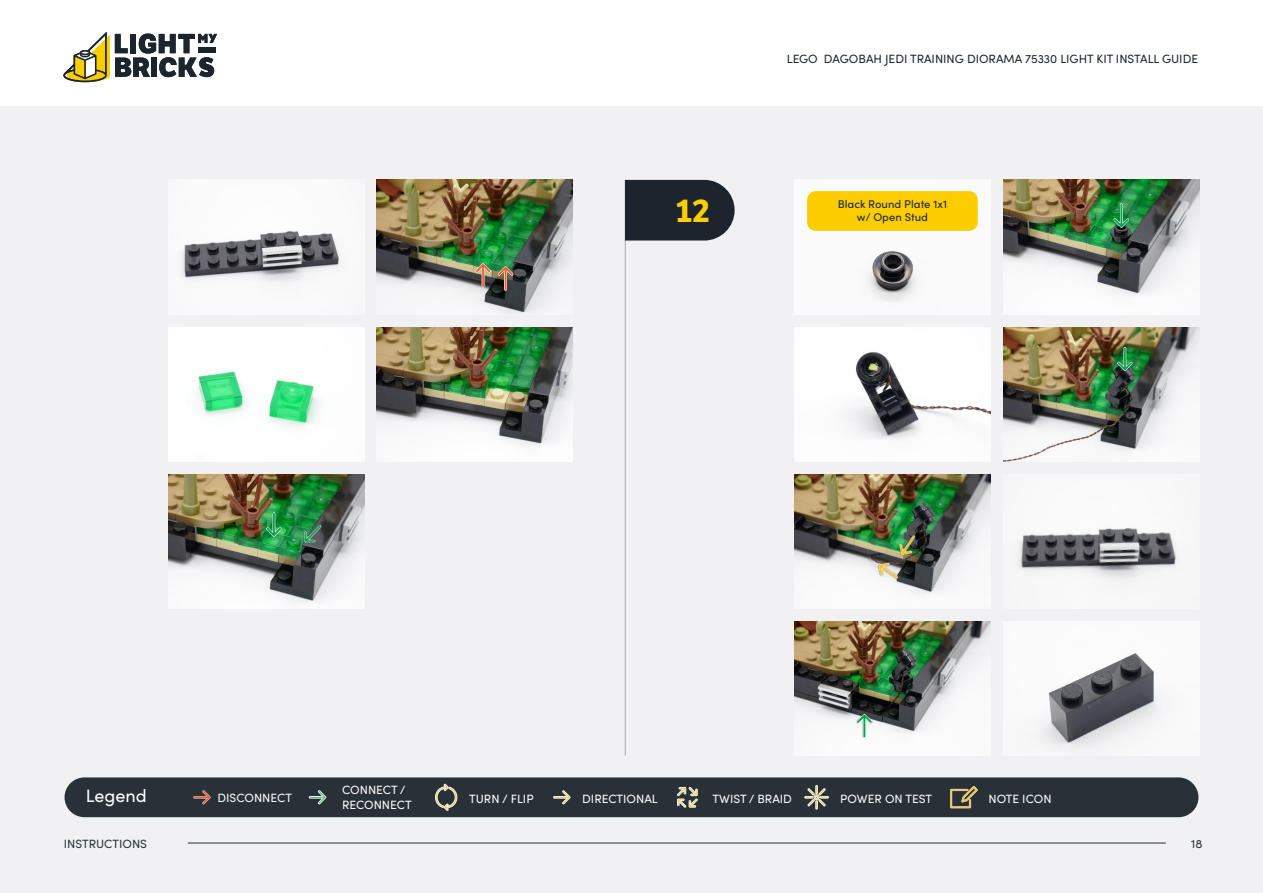
<style>
.page{position:relative;width:1263px;height:893px;background:#fff}
.page>*{position:absolute;margin:0;border:0;box-sizing:border-box;transform-origin:0 0}
.t1{font:700 31.5px "LFT Etica";color:#ffcd03}
.t2{font:18px "Sofia Pro";color:#fff}
.t3{font:12px/14.4px "Sofia Pro";color:#fff}
.t4{font:12px "Sofia Pro";color:#1c252d}
.t5{font:12px "Sofia Pro";color:#283038}
.t6{font:500 11.25px/13.5px "Sofia Pro";color:#283038;text-align:center}
</style>
<div class="page">
<svg style="left:63px;top:32px;width:154px;height:50px"></svg>
<div style="left:0;top:106px;width:1263px;height:787px;background:#f1f1f3"></div>
<hr style="left:188px;top:843px;width:978px;height:1px;background:#283038">
<img style="left:183px;top:182px;width:156px;height:97px">
<img style="left:794px;top:327px;width:196px;height:134px">
<img style="left:377px;top:180px;width:196px;height:133px">
<img style="left:168px;top:327px;width:196px;height:134px">
<img style="left:1003px;top:180px;width:196px;height:134px">
<img style="left:377px;top:327px;width:196px;height:134px">
<img style="left:1003px;top:327px;width:196px;height:134px">
<img style="left:168px;top:474px;width:196px;height:134px">
<img style="left:794px;top:474px;width:196px;height:134px">
<hr style="left:625px;top:180px;width:1px;height:576px;background:#000">
<div style="left:65px;top:777px;width:1133px;height:40px;background:#283038;border-radius:20px"></div>
<svg style="left:193px;top:790px;width:18px;height:14px"></svg>
<svg style="left:309px;top:790px;width:17px;height:14px"></svg>
<svg style="left:553px;top:790px;width:17px;height:14px"></svg>
<svg style="left:435px;top:784px;width:23px;height:27px"></svg>
<svg style="left:677px;top:787px;width:21px;height:21px"></svg>
<svg style="left:804px;top:785px;width:25px;height:24px"></svg>
<svg style="left:950px;top:786px;width:28px;height:22px"></svg>
<img style="left:794px;top:621px;width:196px;height:135px">
<svg style="left:625px;top:180px;width:110px;height:61px;background:#2a333a"></svg>
<img style="left:886px;top:524px;width:44px;height:44px">
<img style="left:807px;top:180px;width:170px;height:119px">
<div style="left:807px;top:191px;width:171px;height:40px;background:#fecd00;border-radius:9px"></div>
<img style="left:1020px;top:528px;width:156px;height:48px">
<img style="left:1042px;top:621px;width:130px;height:123px">
<img style="left:467px;top:260px;width:31px;height:31px">
<img style="left:490px;top:263px;width:31px;height:31px">
<img style="left:258px;top:509px;width:32px;height:31px">
<img style="left:289px;top:511px;width:44px;height:45px">
<img style="left:1106px;top:200px;width:31px;height:31px">
<img style="left:1109px;top:343px;width:31px;height:31px">
<img style="left:865px;top:549px;width:43px;height:44px">
<img style="left:849px;top:710px;width:31px;height:32px">
<p class="t4" style="left:787px;top:50px;width:413px">LEGO DAGOBAH JEDI TRAINING DIORAMA 75330 LIGHT KIT INSTALL GUIDE</p>
<h1 class="t1" style="left:676px;top:191px;width:35px">12</h1>
<p class="t6" style="left:838px;top:196px;width:111px">Black Round Plate 1x1 w/ Open Stud</p>
<h2 class="t2" style="left:86px;top:783px;width:62px">Legend</h2>
<p class="t3" style="left:217px;top:790px;width:76px">DISCONNECT</p>
<p class="t3" style="left:342px;top:782px;width:71px">CONNECT /<br>RECONNECT</p>
<p class="t3" style="left:469px;top:791px;width:66px">TURN / FLIP</p>
<p class="t3" style="left:582px;top:791px;width:77px">DIRECTIONAL</p>
<p class="t3" style="left:713px;top:791px;width:81px">TWIST / BRAID</p>
<p class="t3" style="left:840px;top:791px;width:93px">POWER ON TEST</p>
<p class="t3" style="left:988px;top:791px;width:65px">NOTE ICON</p>
<p class="t5" style="left:64px;top:835px;width:85px">INSTRUCTIONS</p>
<p class="t5" style="left:1191px;top:835px;width:13px">18</p>
</div>
